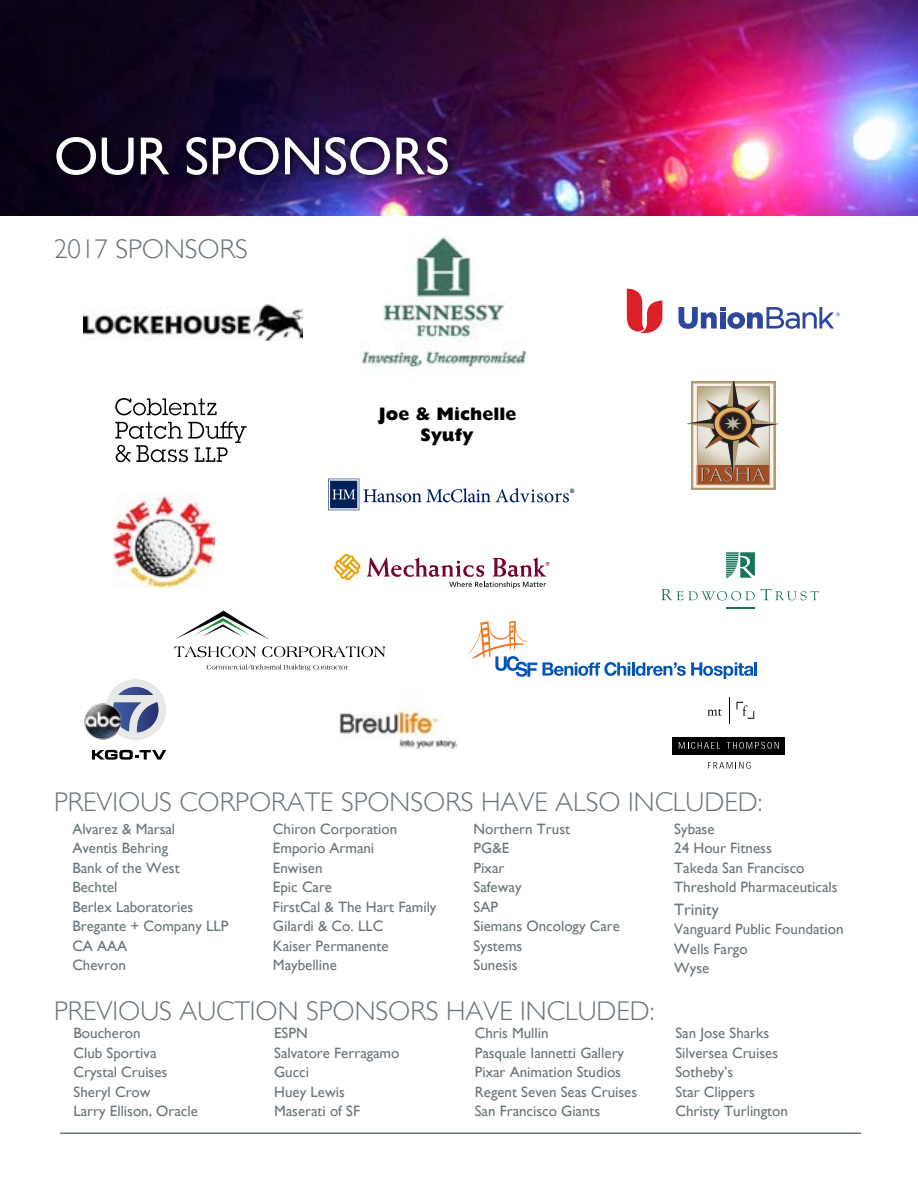
<style>
.page{position:relative;width:918px;height:1188px;background:#fff}
.page>*{position:absolute;margin:0;border:0;box-sizing:border-box;transform-origin:0 0}
.t1{font:54px "Gill Sans";color:#fff}
.t2{font:300 27px "Gill Sans";color:#69747a}
.t3{font:800 18px/21.6px "Gill Sans";color:#000;text-align:center}
.t4{font:16.5px "Gill Sans";color:#69747a}
.t5{font:15px/19.5px "Gill Sans";color:#69747a}
</style>
<div class="page">
<img style="left:0;top:0;width:918px;height:216px">
<div style="left:49px;top:132px;width:410px;height:51px;background:#000;opacity:.75"></div>
<hr style="left:60px;top:1132px;width:801px;height:2px;background:#69747a">
<div style="left:673px;top:737px;width:112px;height:17px;background:#000"></div>
<svg style="left:679px;top:742px;width:41px;height:7px"></svg>
<svg style="left:727px;top:742px;width:52px;height:7px"></svg>
<svg style="left:708px;top:762px;width:43px;height:7px"></svg>
<svg style="left:729px;top:697px;width:1px;height:26px"></svg>
<svg style="left:707px;top:709px;width:15px;height:7px"></svg>
<svg style="left:737px;top:702px;width:17px;height:17px"></svg>
<svg style="left:627px;top:289px;width:35px;height:45px"></svg>
<svg style="left:678px;top:307px;width:162px;height:22px"></svg>
<img style="left:85px;top:703px;width:21px;height:37px">
<svg style="left:106px;top:679px;width:60px;height:61px"></svg>
<svg style="left:92px;top:750px;width:74px;height:10px"></svg>
<img style="left:339px;top:710px;width:119px;height:40px">
<img style="left:84px;top:304px;width:218px;height:36px">
<svg style="left:115px;top:398px;width:102px;height:17px"></svg>
<svg style="left:115px;top:421px;width:132px;height:41px"></svg>
<div style="left:691px;top:382px;width:84px;height:108px;background:#b29a70"></div>
<div style="left:693px;top:383px;width:80px;height:105px;border:4px solid #faf3ec"></div>
<div style="left:697px;top:465px;width:73px;height:20px;background:#a44d24"></div>
<div style="left:697px;top:387px;width:73px;height:98px;border:1px solid #b29a70"></div>
<svg style="left:686px;top:382px;width:93px;height:100px"></svg>
<hr style="left:632px;top:662px;width:3px;height:14px;background:#0055b8">
<svg style="left:636px;top:662px;width:117px;height:17px"></svg>
<hr style="left:754px;top:662px;width:3px;height:14px;background:#0055b8">
<svg style="left:467px;top:620px;width:163px;height:57px"></svg>
<svg style="left:175px;top:611px;width:95px;height:29px"></svg>
<svg style="left:174px;top:646px;width:212px;height:11px"></svg>
<svg style="left:207px;top:664px;width:141px;height:7px"></svg>
<img style="left:113px;top:493px;width:101px;height:96px">
<svg style="left:661px;top:589px;width:94px;height:11px"></svg>
<svg style="left:761px;top:589px;width:58px;height:11px"></svg>
<svg style="left:726px;top:552px;width:29px;height:26px"></svg>
<svg style="left:726px;top:607px;width:28px;height:1px"></svg>
<svg style="left:328px;top:479px;width:246px;height:31px"></svg>
<svg style="left:334px;top:554px;width:26px;height:26px"></svg>
<svg style="left:367px;top:557px;width:182px;height:31px"></svg>
<img style="left:361px;top:235px;width:166px;height:134px">
<h1 class="t1" style="left:54px;top:125px;width:39px">our</h1>
<h1 class="t1" style="left:184px;top:125px;width:34px">sponsors</h1>
<h2 class="t2" style="left:54px;top:233px;width:148px">2017 SPONSORS</h2>
<p class="t3" style="left:379px;top:403px;width:139px">Joe &amp; Michelle<br>Syufy</p>
<h2 class="t2" style="left:54px;top:786px;width:163px">PREVIOUS CORPORA</h2>
<h2 class="t2" style="left:305px;top:786px;width:122px">TE SPONSORS</h2>
<h2 class="t2" style="left:481px;top:786px;width:283px">HAVE ALSO INCLUDED:</h2>
<p class="t5" style="left:72px;top:819px;width:158px">Alvarez &amp; Marsal<br>Aventis Behring<br>Bank of the West<br>Bechtel<br>Berlex Laboratories<br>Bregante + Company LLP<br>CA AAA<br>Chevron</p>
<p class="t5" style="left:273px;top:819px;width:165px">Chiron Corporation<br>Emporio Armani<br>Enwisen<br>Epic Care<br>FirstCal &amp; The Hart Family<br>Gilardi &amp; Co. LLC<br>Kaiser Permanente<br>Maybelline</p>
<p class="t5" style="left:474px;top:819px;width:148px">Northern Trust<br>PG&amp;E<br>Pixar<br>Safeway<br>SAP<br>Siemans Oncology Care<br>Systems<br>Sunesis</p>
<p class="t5" style="left:674px;top:819px;width:165px">Sybase<br>24 Hour Fitness<br>Takeda San Francisco<br>Threshold Pharmaceuticals</p>
<p class="t4" style="left:674px;top:900px;width:46px">Trinity</p>
<p class="t5" style="left:674px;top:919px;width:171px">Vanguard Public Foundation<br>Wells Fargo<br>Wyse</p>
<h2 class="t2" style="left:54px;top:995px;width:338px">PREVIOUS AUCTION SPONSORS</h2>
<h2 class="t2" style="left:446px;top:995px;width:210px">HAVE INCLUDED:</h2>
<p class="t5" style="left:74px;top:1023px;width:126px">Boucheron<br>Club Sportiva<br>Crystal Cruises<br>Sheryl Crow<br>Larry Ellison, Oracle</p>
<p class="t5" style="left:274px;top:1023px;width:127px">ESPN<br>Salvatore Ferragamo<br>Gucci<br>Huey Lewis<br>Maserati of SF</p>
<p class="t5" style="left:475px;top:1023px;width:164px">Chris Mullin<br>Pasquale Iannetti Gallery<br>Pixar Animation Studios<br>Regent Seven Seas Cruises<br>San Francisco Giants</p>
<p class="t5" style="left:675px;top:1023px;width:114px">San Jose Sharks<br>Silversea Cruises<br>Sotheby’s<br>Star Clippers<br>Christy Turlington</p>
</div>
